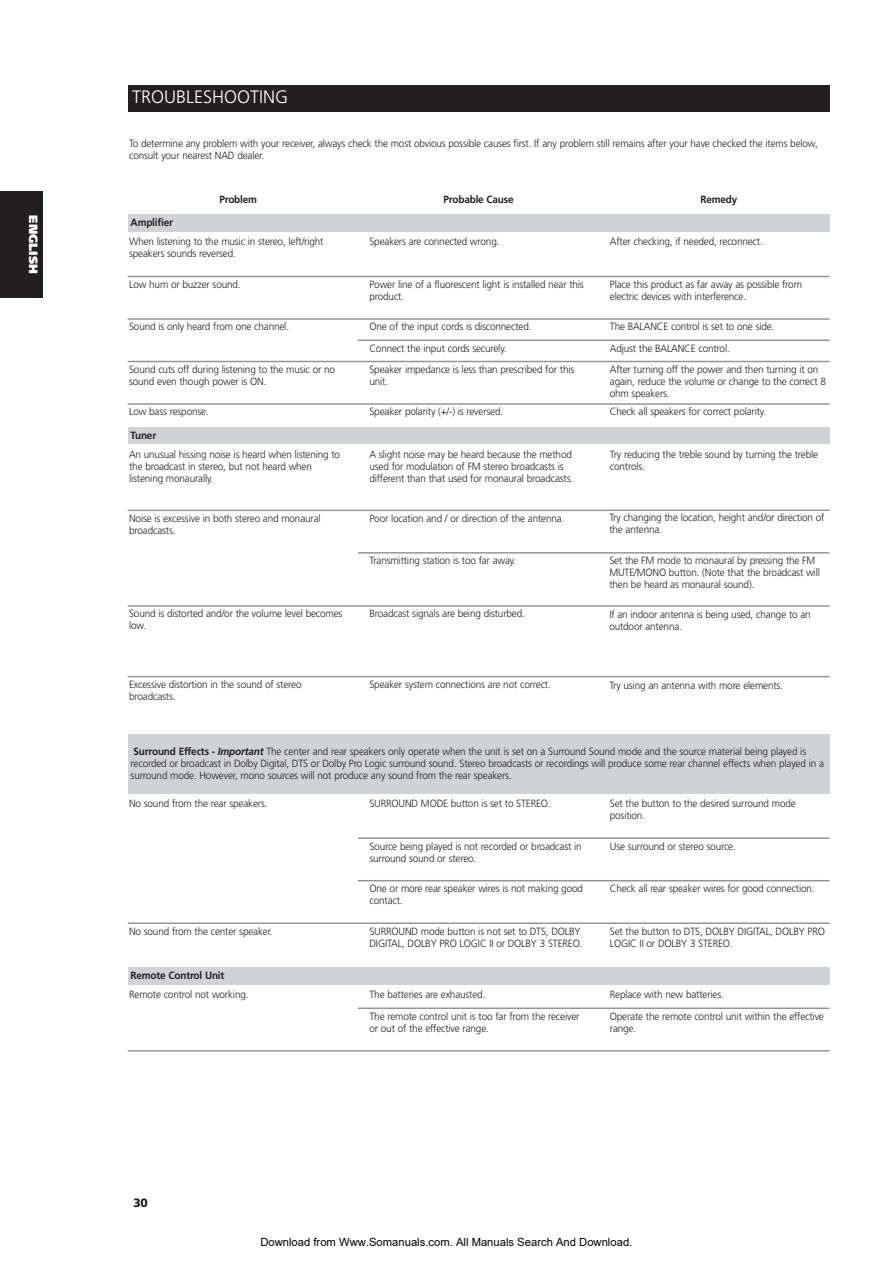
<style>
.page{position:relative;width:893px;height:1263px;background:#fff}
.page>*{position:absolute;margin:0;border:0;box-sizing:border-box;transform-origin:0 0}
.t1{font:300 18px "Frutiger";color:#fff}
.t2{font:900 12px "Frutiger";color:#fff}
.t3{font:900 12px "Frutiger";color:#231f20}
.t4{font:11.25px "Arial";color:#000}
.t5{font:300 10.5px/12px "Frutiger";letter-spacing:-.015em;color:#231f20;scale:.95 1}
.t6{font:700 10.5px "Frutiger";letter-spacing:-.015em;color:#231f20;scale:.95 1}
.s1{font-weight:700}
.s2{font-weight:700;font-style:italic}
</style>
<div class="page">
<div style="left:0;top:191px;width:43px;height:107px;background:#231f20"></div>
<div style="left:128px;top:85px;width:701px;height:27px;background:#231f20"></div>
<div style="left:128px;top:215px;width:701px;height:17px;background:#d1d2d4"></div>
<div style="left:128px;top:427px;width:701px;height:17px;background:#d1d2d4"></div>
<div style="left:128px;top:734px;width:701px;height:60px;background:#d1d2d4"></div>
<div style="left:128px;top:968px;width:701px;height:17px;background:#d1d2d4"></div>
<hr style="left:128px;top:276px;width:701px;height:1px;background:#939598">
<hr style="left:128px;top:318px;width:701px;height:2px;background:#939598">
<hr style="left:358px;top:340px;width:471px;height:1px;background:#939598">
<hr style="left:128px;top:361px;width:701px;height:1px;background:#939598">
<hr style="left:128px;top:403px;width:701px;height:2px;background:#939598">
<hr style="left:128px;top:510px;width:701px;height:1px;background:#939598">
<hr style="left:358px;top:552px;width:471px;height:2px;background:#939598">
<hr style="left:128px;top:605px;width:701px;height:2px;background:#939598">
<hr style="left:128px;top:676px;width:701px;height:1px;background:#939598">
<hr style="left:358px;top:837px;width:471px;height:2px;background:#939598">
<hr style="left:358px;top:880px;width:471px;height:1px;background:#939598">
<hr style="left:128px;top:922px;width:701px;height:2px;background:#939598">
<hr style="left:358px;top:1008px;width:471px;height:1px;background:#939598">
<hr style="left:128px;top:1050px;width:701px;height:2px;background:#939598">
<p class="t2" style="left:38px;top:215px;width:60px;rotate:90deg">ENGLISH</p>
<h1 class="t1" style="left:132px;top:90px;width:157px">TROUBLESHOOTING</h1>
<p class="t5" style="left:129px;top:138px;width:726px">To determine any problem with your receiver, always check the most obvious possible causes first. If any problem still remains after your have checked the items below, consult your nearest NAD dealer.</p>
<p class="t6" style="left:219px;top:195px;width:41px">Problem</p>
<p class="t6" style="left:443px;top:195px;width:75px">Probable Cause</p>
<p class="t6" style="left:700px;top:195px;width:40px">Remedy</p>
<p class="t6" style="left:131px;top:218px;width:46px">Amplifier</p>
<p class="t5" style="left:129px;top:237px;width:206px">When listening to the music in stereo, left/right speakers sounds reversed.</p>
<p class="t5" style="left:369px;top:237px;width:138px">Speakers are connected wrong.</p>
<p class="t5" style="left:610px;top:237px;width:162px">After checking, if needed, reconnect.</p>
<p class="t5" style="left:129px;top:279px;width:119px">Low hum or buzzer sound.</p>
<p class="t5" style="left:369px;top:279px;width:227px">Power line of a fluorescent light is installed near this product.</p>
<p class="t5" style="left:610px;top:279px;width:204px">Place this product as far away as possible from electric devices with interference.</p>
<p class="t5" style="left:129px;top:322px;width:170px">Sound is only heard from one channel.</p>
<p class="t5" style="left:369px;top:322px;width:172px">One of the input cords is disconnected.</p>
<p class="t5" style="left:610px;top:322px;width:175px">The BALANCE control is set to one side.</p>
<p class="t5" style="left:369px;top:343px;width:146px">Connect the input cords securely.</p>
<p class="t5" style="left:610px;top:343px;width:128px">Adjust the BALANCE control.</p>
<p class="t5" style="left:129px;top:364px;width:218px">Sound cuts off during listening to the music or no sound even though power is ON.</p>
<p class="t5" style="left:369px;top:364px;width:217px">Speaker impedance is less than prescribed for this unit.</p>
<p class="t5" style="left:610px;top:364px;width:229px">After turning off the power and then turning it on again, reduce the volume or change to the correct 8 ohm speakers.</p>
<p class="t5" style="left:129px;top:407px;width:85px">Low bass response.</p>
<p class="t5" style="left:369px;top:407px;width:142px">Speaker polarity (+/-) is reversed.</p>
<p class="t5" style="left:610px;top:407px;width:166px">Check all speakers for correct polarity.</p>
<p class="t6" style="left:131px;top:431px;width:28px">Tuner</p>
<p class="t5" style="left:129px;top:449px;width:224px">An unusual hissing noise is heard when listening to the broadcast in stereo, but not heard when listening monaurally.</p>
<p class="t5" style="left:369px;top:449px;width:216px">A slight noise may be heard because the method used for modulation of FM stereo broadcasts is different than that used for monaural broadcasts.</p>
<p class="t5" style="left:129px;top:513px;width:203px">Noise is excessive in both stereo and monaural broadcasts.</p>
<p class="t5" style="left:369px;top:513px;width:207px">Poor location and / or direction of the antenna.</p>
<p class="t5" style="left:369px;top:555px;width:156px">Transmitting station is too far away.</p>
<p class="t5" style="left:610px;top:449px;width:221px">Try reducing the treble sound by turning the treble controls.</p>
<p class="t5" style="left:609px;top:512px;width:228px">Try changing the location, height and/or direction of the antenna.</p>
<p class="t5" style="left:609px;top:555px;width:223px">Set the FM mode to monaural by pressing the FM<br>MUTE/MONO button. (Note that the broadcast will then be heard as monaural sound).</p>
<p class="t5" style="left:129px;top:609px;width:226px">Sound is distorted and/or the volume level becomes low.</p>
<p class="t5" style="left:369px;top:609px;width:165px">Broadcast signals are being disturbed.</p>
<p class="t5" style="left:129px;top:679px;width:183px">Excessive distortion in the sound of stereo broadcasts.</p>
<p class="t5" style="left:369px;top:679px;width:192px">Speaker system connections are not correct.</p>
<p class="t5" style="left:609px;top:609px;width:214px">If an indoor antenna is being used, change to an outdoor antenna.</p>
<p class="t5" style="left:609px;top:680px;width:184px">Try using an antenna with more elements.</p>
<p class="t5" style="left:131px;top:746px;width:731px"><span class="s1">Surround Effects -</span> <span class="s2">Important</span> The center and rear speakers only operate when the unit is set on a Surround Sound mode and the source material being played is recorded or broadcast in Dolby Digital, DTS or Dolby Pro Logic surround sound. Stereo broadcasts or recordings will produce some rear channel effects when played in a surround mode. However, mono sources will not produce any sound from the rear speakers.</p>
<p class="t5" style="left:129px;top:798px;width:147px">No sound from the rear speakers.</p>
<p class="t5" style="left:369px;top:798px;width:192px">SURROUND MODE button is set to STEREO.</p>
<p class="t5" style="left:610px;top:798px;width:197px">Set the button to the desired surround mode position.</p>
<p class="t5" style="left:369px;top:841px;width:225px">Source being played is not recorded or broadcast in surround sound or stereo.</p>
<p class="t5" style="left:610px;top:841px;width:134px">Use surround or stereo source.</p>
<p class="t5" style="left:369px;top:883px;width:226px">One or more rear speaker wires is not making good contact.</p>
<p class="t5" style="left:610px;top:883px;width:217px">Check all rear speaker wires for good connection.</p>
<p class="t5" style="left:129px;top:926px;width:153px">No sound from the center speaker.</p>
<p class="t5" style="left:369px;top:926px;width:226px">SURROUND mode button is not set to DTS, DOLBY<br>DIGITAL, DOLBY PRO LOGIC II or DOLBY 3 STEREO.</p>
<p class="t5" style="left:610px;top:926px;width:228px">Set the button to DTS, DOLBY DIGITAL, DOLBY PRO<br>LOGIC II or DOLBY 3 STEREO.</p>
<p class="t6" style="left:131px;top:971px;width:100px">Remote Control Unit</p>
<p class="t5" style="left:129px;top:990px;width:127px">Remote control not working.</p>
<p class="t5" style="left:369px;top:990px;width:123px">The batteries are exhausted.</p>
<p class="t5" style="left:610px;top:990px;width:121px">Replace with new batteries.</p>
<p class="t5" style="left:369px;top:1011px;width:222px">The remote control unit is too far from the receiver or out of the effective range.</p>
<p class="t5" style="left:610px;top:1011px;width:227px">Operate the remote control unit within the effective range.</p>
<p class="t3" style="left:133px;top:1198px;width:16px">30</p>
<p class="t4" style="left:260px;top:1235px;width:373px">Download from Www.Somanuals.com. All Manuals Search And Download.</p>
</div>
